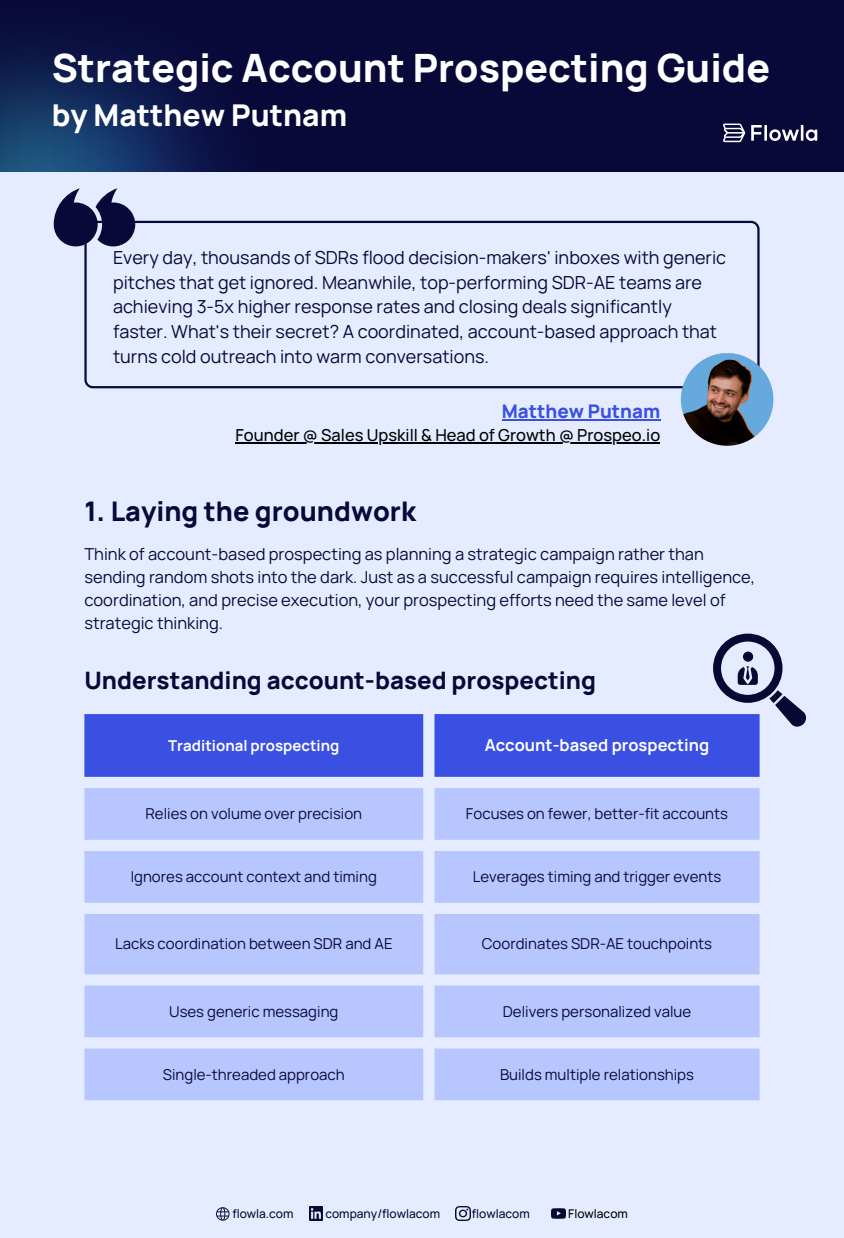
<style>
.page{position:relative;width:844px;height:1238px;background:#fff}
.page>*{position:absolute;margin:0;border:0;box-sizing:border-box;transform-origin:0 0}
.t1{font:800 39px "Manrope";color:#fff}
.t2{font:800 30px "Manrope";color:#fff}
.t3{font:800 27px "Manrope";color:#090939}
.t4{font:800 24px "Manrope";color:#090939}
.t5{font:800 18.75px "Manrope";color:#3950e2}
.t6{font:18px/24.8px "Manrope";color:#090939}
.t7{font:16.5px/23.1px "Manrope";color:#090939}
.t8{font:500 16.5px "Manrope";color:#000}
.t9{font:700 16.5px "Manrope";color:#fff}
.t10{font:15px "Manrope";color:#090939}
.t11{font:700 15px "Manrope";color:#fff}
.t12{font:500 12px "Manrope";color:#080832}
.t13{font:500 12px "Manrope";color:#000}
</style>
<div class="page">
<div style="left:0;top:0;width:844px;height:1237px;background:#e6ecff"></div>
<div style="left:0;top:0;width:843px;height:171px;background:#090939"></div>
<img style="left:0;top:46px;width:224px;height:125px">
<img style="left:456px;top:1206px;width:14px;height:14px">
<img style="left:551px;top:1208px;width:15px;height:11px">
<img style="left:309px;top:1206px;width:14px;height:14px">
<svg style="left:216px;top:1207px;width:13px;height:13px"></svg>
<svg style="left:84px;top:221px;width:675px;height:167px"></svg>
<img style="left:681px;top:353px;width:92px;height:93px;border-radius:50%">
<svg style="left:54px;top:188px;width:81px;height:58px"></svg>
<svg style="left:723px;top:124px;width:22px;height:18px"></svg>
<svg style="left:751px;top:125px;width:11px;height:16px"></svg>
<hr style="left:764px;top:125px;width:3px;height:16px;background:#fff">
<svg style="left:769px;top:125px;width:48px;height:16px"></svg>
<div style="left:84px;top:714px;width:675px;height:63px;background:#3950e2"></div>
<svg style="left:84px;top:788px;width:675px;height:312px;fill:#b7c6ff"></svg>
<svg style="left:713px;top:633px;width:93px;height:93px"></svg>
<hr style="left:502px;top:419px;width:158px;height:1px;background:#3950e2">
<hr style="left:235px;top:442px;width:425px;height:1px;background:#000">
<p class="t1" style="left:52px;top:40px;width:720px">Strategic Account Prospecting Guide</p>
<p class="t2" style="left:52px;top:94px;width:297px">by Matthew Putnam</p>
<p class="t6" style="left:113px;top:244px;width:615px">Every day, thousands of SDRs flood decision-makers' inboxes with generic pitches that get ignored. Meanwhile, top-performing SDR-AE teams are achieving 3-5x higher response rates and closing deals significantly faster. What's their secret? A coordinated, account-based approach that turns cold outreach into warm conversations.</p>
<p class="t5" style="left:502px;top:398px;width:160px">Matthew Putnam</p>
<p class="t8" style="left:235px;top:423px;width:426px">Founder @ Sales Upskill &amp; Head of Growth @ Prospeo.io</p>
<p class="t3" style="left:84px;top:492px;width:333px">1. Laying the groundwork</p>
<p class="t7" style="left:84px;top:542px;width:672px">Think of account-based prospecting as planning a strategic campaign rather than sending random shots into the dark. Just as a successful campaign requires intelligence, coordination, and precise execution, your prospecting efforts need the same level of strategic thinking.</p>
<p class="t4" style="left:84px;top:663px;width:513px">Understanding account-based prospecting</p>
<h1 class="t11" style="left:168px;top:734px;width:173px">Traditional prospecting</h1>
<p class="t9" style="left:485px;top:733px;width:226px">Account-based prospecting</p>
<p class="t10" style="left:145px;top:803px;width:218px">Relies on volume over precision</p>
<h5 class="t10" style="left:466px;top:803px;width:264px">Focuses on fewer, better-fit accounts</h5>
<p class="t10" style="left:131px;top:866px;width:248px">Ignores account context and timing</p>
<h4 class="t10" style="left:473px;top:866px;width:250px">Leverages timing and trigger events</h4>
<h2 class="t10" style="left:115px;top:933px;width:279px">Lacks coordination between SDR and AE</h2>
<h5 class="t10" style="left:482px;top:933px;width:232px">Coordinates SDR-AE touchpoints</h5>
<p class="t10" style="left:169px;top:1000px;width:171px">Uses generic messaging</p>
<h3 class="t10" style="left:503px;top:1000px;width:190px">Delivers personalized value</h3>
<p class="t10" style="left:163px;top:1063px;width:183px">Single-threaded approach</p>
<p class="t10" style="left:500px;top:1063px;width:195px">Builds multiple relationships</p>
<p class="t12" style="left:232px;top:1205px;width:63px">flowla.com</p>
<p class="t12" style="left:325px;top:1204px;width:116px">company/flowlacom</p>
<p class="t12" style="left:472px;top:1204px;width:59px">flowlacom</p>
<p class="t13" style="left:568px;top:1204px;width:61px">Flowlacom</p>
</div>
